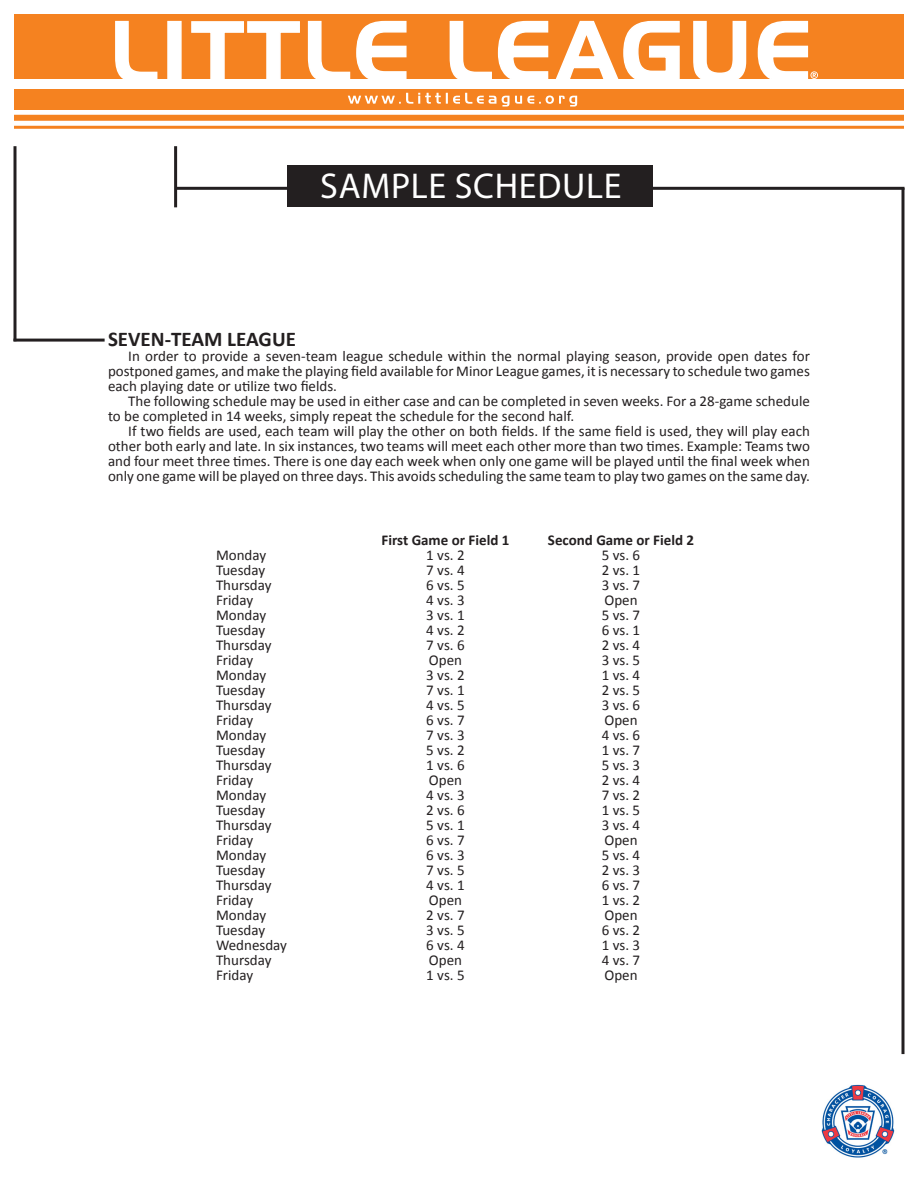
<style>
.page{position:relative;width:918px;height:1188px;background:#fff}
.page>*{position:absolute;margin:0;border:0;box-sizing:border-box;transform-origin:0 0}
.t1{font:36px "Myriad Pro";letter-spacing:.02em;color:#fff}
.t2{font:700 21px "Calibri";color:#231f20}
.t3{font:15px/15px "Calibri";color:#231f20;text-align:justify}
.t4{font:700 15px "Calibri";color:#231f20}
</style>
<div class="page">
<div style="left:0;top:15px;width:918px;height:64px;background:#f58220"></div>
<div style="left:0;top:89px;width:918px;height:20px;background:#f58220"></div>
<div style="left:0;top:115px;width:918px;height:6px;background:#f58220"></div>
<hr style="left:0;top:126px;width:918px;height:3px;background:#f58220">
<svg style="left:115px;top:20px;width:694px;height:59px"></svg>
<svg style="left:348px;top:93px;width:229px;height:14px"></svg>
<hr style="left:174px;top:146px;width:3px;height:61px;background:#231f20">
<hr style="left:14px;top:146px;width:2px;height:195px;background:#231f20">
<hr style="left:176px;top:187px;width:134px;height:3px;background:#231f20">
<hr style="left:14px;top:339px;width:91px;height:3px;background:#231f20">
<hr style="left:609px;top:187px;width:295px;height:3px;background:#231f20">
<div style="left:287px;top:165px;width:365px;height:41px;background:#231f20"></div>
<hr style="left:902px;top:188px;width:2px;height:866px;background:#231f20">
<div style="left:0;top:0;width:14px;height:132px;background:#fff"></div>
<div style="left:904px;top:0;width:14px;height:132px;background:#fff"></div>
<img style="left:821px;top:1084px;width:74px;height:74px">
<h1 class="t1" style="left:320px;top:164px;width:303px">SAMPLE SCHEDULE</h1>
<h2 class="t2" style="left:108px;top:326px;width:189px">SEVEN-TEAM LEAGUE</h2>
<p class="t3" style="left:108px;top:349px;width:703px;text-indent:20px">In order to provide a seven-team league schedule within the normal playing season, provide open dates for postponed games, and make the playing field available for Minor League games, it is necessary to schedule two games each playing date or utilize two fields.</p>
<p class="t3" style="left:108px;top:394px;width:703px;text-indent:20px">The following schedule may be used in either case and can be completed in seven weeks. For a 28-game schedule to be completed in 14 weeks, simply repeat the schedule for the second half.</p>
<p class="t3" style="left:108px;top:424px;width:704px;text-indent:20px">If two fields are used, each team will play the other on both fields. If the same field is used, they will play each other both early and late. In six instances, two teams will meet each other more than two times. Example: Teams two and four meet three times. There is one day each week when only one game will be played until the final week when only one game will be played on three days. This avoids scheduling the same team to play two games on the same day.</p>
<p class="t4" style="left:382px;top:530px;width:129px">First Game or Field 1</p>
<p class="t4" style="left:548px;top:530px;width:148px">Second Game or Field 2</p>
<p class="t3" style="left:216px;top:547px;width:52px">Monday</p>
<p class="t3" style="left:426px;top:547px;width:40px">1 vs. 2</p>
<p class="t3" style="left:602px;top:547px;width:40px">5 vs. 6</p>
<p class="t3" style="left:216px;top:562px;width:51px">Tuesday</p>
<p class="t3" style="left:426px;top:562px;width:40px">7 vs. 4</p>
<p class="t3" style="left:602px;top:562px;width:40px">2 vs. 1</p>
<p class="t3" style="left:216px;top:577px;width:57px">Thursday</p>
<p class="t3" style="left:426px;top:577px;width:40px">6 vs. 5</p>
<p class="t3" style="left:602px;top:577px;width:40px">3 vs. 7</p>
<p class="t3" style="left:216px;top:592px;width:39px">Friday</p>
<p class="t3" style="left:426px;top:592px;width:40px">4 vs. 3</p>
<p class="t3" style="left:604px;top:592px;width:35px">Open</p>
<p class="t3" style="left:216px;top:607px;width:52px">Monday</p>
<p class="t3" style="left:426px;top:607px;width:40px">3 vs. 1</p>
<p class="t3" style="left:602px;top:607px;width:40px">5 vs. 7</p>
<p class="t3" style="left:216px;top:622px;width:51px">Tuesday</p>
<p class="t3" style="left:426px;top:622px;width:40px">4 vs. 2</p>
<p class="t3" style="left:602px;top:622px;width:40px">6 vs. 1</p>
<p class="t3" style="left:216px;top:637px;width:57px">Thursday</p>
<p class="t3" style="left:426px;top:637px;width:40px">7 vs. 6</p>
<p class="t3" style="left:602px;top:637px;width:40px">2 vs. 4</p>
<p class="t3" style="left:216px;top:652px;width:39px">Friday</p>
<p class="t3" style="left:429px;top:652px;width:35px">Open</p>
<p class="t3" style="left:602px;top:652px;width:40px">3 vs. 5</p>
<p class="t3" style="left:216px;top:667px;width:52px">Monday</p>
<p class="t3" style="left:426px;top:667px;width:40px">3 vs. 2</p>
<p class="t3" style="left:602px;top:667px;width:40px">1 vs. 4</p>
<p class="t3" style="left:216px;top:682px;width:51px">Tuesday</p>
<p class="t3" style="left:426px;top:682px;width:40px">7 vs. 1</p>
<p class="t3" style="left:602px;top:682px;width:40px">2 vs. 5</p>
<p class="t3" style="left:216px;top:697px;width:57px">Thursday</p>
<p class="t3" style="left:426px;top:697px;width:40px">4 vs. 5</p>
<p class="t3" style="left:602px;top:697px;width:40px">3 vs. 6</p>
<p class="t3" style="left:216px;top:712px;width:39px">Friday</p>
<p class="t3" style="left:426px;top:712px;width:40px">6 vs. 7</p>
<p class="t3" style="left:604px;top:712px;width:35px">Open</p>
<p class="t3" style="left:216px;top:727px;width:52px">Monday</p>
<p class="t3" style="left:426px;top:727px;width:40px">7 vs. 3</p>
<p class="t3" style="left:602px;top:727px;width:40px">4 vs. 6</p>
<p class="t3" style="left:216px;top:742px;width:51px">Tuesday</p>
<p class="t3" style="left:426px;top:742px;width:40px">5 vs. 2</p>
<p class="t3" style="left:602px;top:742px;width:40px">1 vs. 7</p>
<p class="t3" style="left:216px;top:757px;width:57px">Thursday</p>
<p class="t3" style="left:426px;top:757px;width:40px">1 vs. 6</p>
<p class="t3" style="left:602px;top:757px;width:40px">5 vs. 3</p>
<p class="t3" style="left:216px;top:772px;width:39px">Friday</p>
<p class="t3" style="left:429px;top:772px;width:35px">Open</p>
<p class="t3" style="left:602px;top:772px;width:40px">2 vs. 4</p>
<p class="t3" style="left:216px;top:787px;width:52px">Monday</p>
<p class="t3" style="left:426px;top:787px;width:40px">4 vs. 3</p>
<p class="t3" style="left:602px;top:787px;width:40px">7 vs. 2</p>
<p class="t3" style="left:216px;top:802px;width:51px">Tuesday</p>
<p class="t3" style="left:426px;top:802px;width:40px">2 vs. 6</p>
<p class="t3" style="left:602px;top:802px;width:40px">1 vs. 5</p>
<p class="t3" style="left:216px;top:817px;width:57px">Thursday</p>
<p class="t3" style="left:426px;top:817px;width:40px">5 vs. 1</p>
<p class="t3" style="left:602px;top:817px;width:40px">3 vs. 4</p>
<p class="t3" style="left:216px;top:832px;width:39px">Friday</p>
<p class="t3" style="left:426px;top:832px;width:40px">6 vs. 7</p>
<p class="t3" style="left:604px;top:832px;width:35px">Open</p>
<p class="t3" style="left:216px;top:847px;width:52px">Monday</p>
<p class="t3" style="left:426px;top:847px;width:40px">6 vs. 3</p>
<p class="t3" style="left:602px;top:847px;width:40px">5 vs. 4</p>
<p class="t3" style="left:216px;top:862px;width:51px">Tuesday</p>
<p class="t3" style="left:426px;top:862px;width:40px">7 vs. 5</p>
<p class="t3" style="left:602px;top:862px;width:40px">2 vs. 3</p>
<p class="t3" style="left:216px;top:877px;width:57px">Thursday</p>
<p class="t3" style="left:426px;top:877px;width:40px">4 vs. 1</p>
<p class="t3" style="left:602px;top:877px;width:40px">6 vs. 7</p>
<p class="t3" style="left:216px;top:892px;width:39px">Friday</p>
<p class="t3" style="left:429px;top:892px;width:35px">Open</p>
<p class="t3" style="left:602px;top:892px;width:40px">1 vs. 2</p>
<p class="t3" style="left:216px;top:907px;width:52px">Monday</p>
<p class="t3" style="left:426px;top:907px;width:40px">2 vs. 7</p>
<p class="t3" style="left:604px;top:907px;width:35px">Open</p>
<p class="t3" style="left:216px;top:922px;width:51px">Tuesday</p>
<p class="t3" style="left:426px;top:922px;width:40px">3 vs. 5</p>
<p class="t3" style="left:602px;top:922px;width:40px">6 vs. 2</p>
<p class="t3" style="left:216px;top:937px;width:72px">Wednesday</p>
<p class="t3" style="left:426px;top:937px;width:40px">6 vs. 4</p>
<p class="t3" style="left:602px;top:937px;width:40px">1 vs. 3</p>
<p class="t3" style="left:216px;top:952px;width:57px">Thursday</p>
<p class="t3" style="left:429px;top:952px;width:35px">Open</p>
<p class="t3" style="left:602px;top:952px;width:40px">4 vs. 7</p>
<p class="t3" style="left:216px;top:967px;width:39px">Friday</p>
<p class="t3" style="left:426px;top:967px;width:40px">1 vs. 5</p>
<p class="t3" style="left:604px;top:967px;width:35px">Open</p>
</div>
